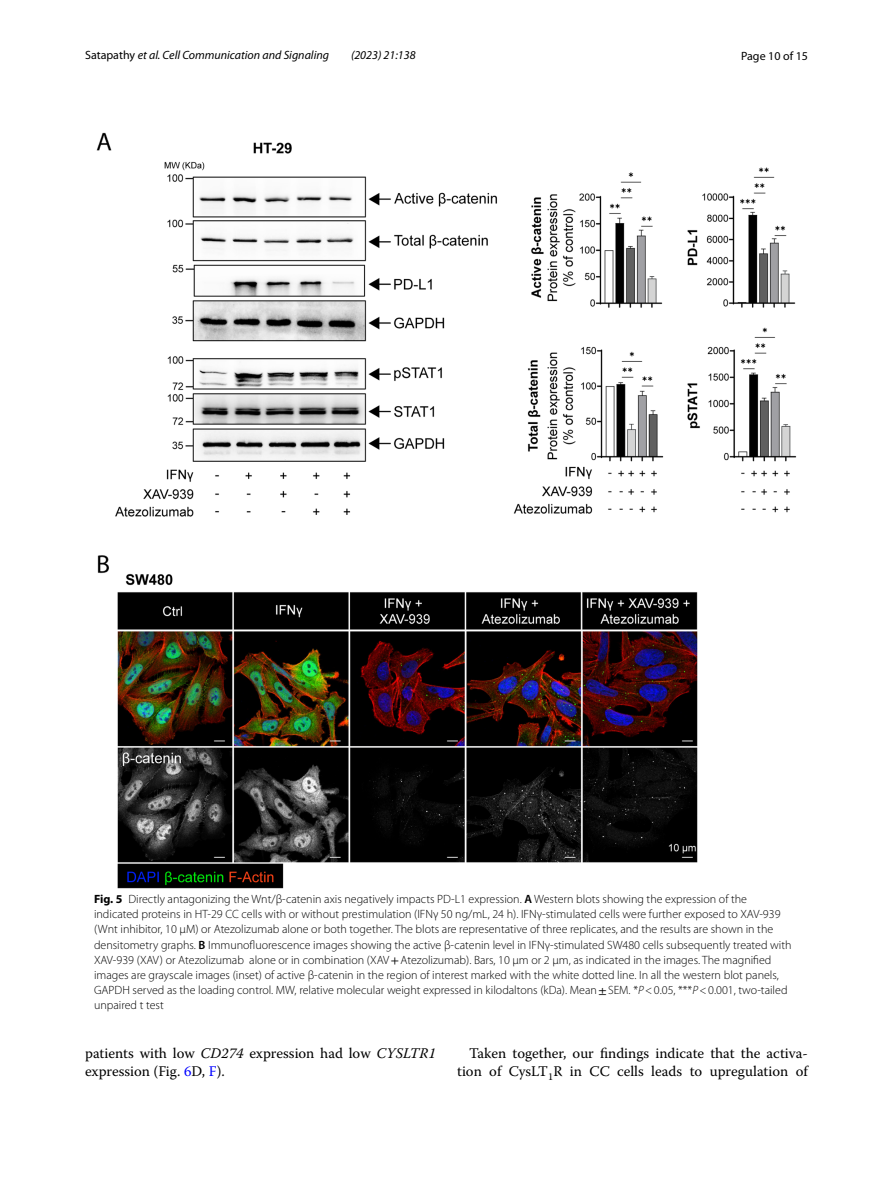
<style>
.page{position:relative;width:893px;height:1187px;background:#fff}
.page>*{position:absolute;margin:0;border:0;box-sizing:border-box;transform-origin:0 0}
.t1{font:14.7px/18px "Warnock Pro";color:#000}
.t2{font:300 12px/15px "Myriad Pro";color:#000}
.t3{font:italic 12px "Myriad Pro";color:#000}
.t4{font:12px "Myriad Pro";color:#000}
.s1{font-style:normal}
.s2{font-weight:700}
.s3{font-weight:600}
.s4{font-family:"STIX";font-weight:400}
.s5{font-style:italic}
.s6{color:#00f}
</style>
<div class="page">
<img style="left:96px;top:133px;width:701px;height:755px">
<p class="t3" style="left:85px;top:48px;width:246px"><span class="s1">Satapathy</span> et al. Cell Communication and Signaling</p>
<p class="t3" style="left:351px;top:48px;width:66px">(2023) 21:138</p>
<p class="t4" style="left:741px;top:48px;width:68px">Page 10 of 15</p>
<p class="t2" style="left:94px;top:892px;width:699px"><span class="s2">Fig. 5</span> Directly antagonizing the Wnt/β-catenin axis negatively impacts PD-L1 expression. <span class="s3">A</span> Western blots showing the expression of the indicated proteins in HT-29 CC cells with or without prestimulation (IFNγ 50 ng/mL, 24 h). IFNγ-stimulated cells were further exposed to XAV-939 (Wnt inhibitor, 10 µM) or Atezolizumab alone or both together. The blots are representative of three replicates, and the results are shown in the densitometry graphs. <span class="s3">B</span> Immunofluorescence images showing the active β-catenin level in IFNγ-stimulated SW480 cells subsequently treated with XAV-939 (XAV) or Atezolizumab alone or in combination (XAV<span class="s4">+</span>Atezolizumab). Bars, 10 μm or 2 µm, as indicated in the images. The magnified images are grayscale images (inset) of active β-catenin in the region of interest marked with the white dotted line. In all the western blot panels, GAPDH served as the loading control. MW, relative molecular weight expressed in kilodaltons (kDa). Mean<span class="s4">±</span>SEM. *<span class="s5">P</span>&lt;0.05, ***<span class="s5">P</span>&lt;0.001, two-tailed unpaired t test</p>
<p class="t1" style="left:85px;top:1043px;width:352px">patients with low <span class="s5">CD274</span> expression had low <span class="s5">CYSLTR1 </span>expression (Fig. <span class="s6">6</span>D, <span class="s6">F</span>).</p>
<p class="t1" style="left:457px;top:1043px;width:352px;text-align:right">Taken together, our findings indicate that the activa&shy;tion of CysLT<sub>1</sub>R in CC cells leads to upregulation of</p>
</div>
